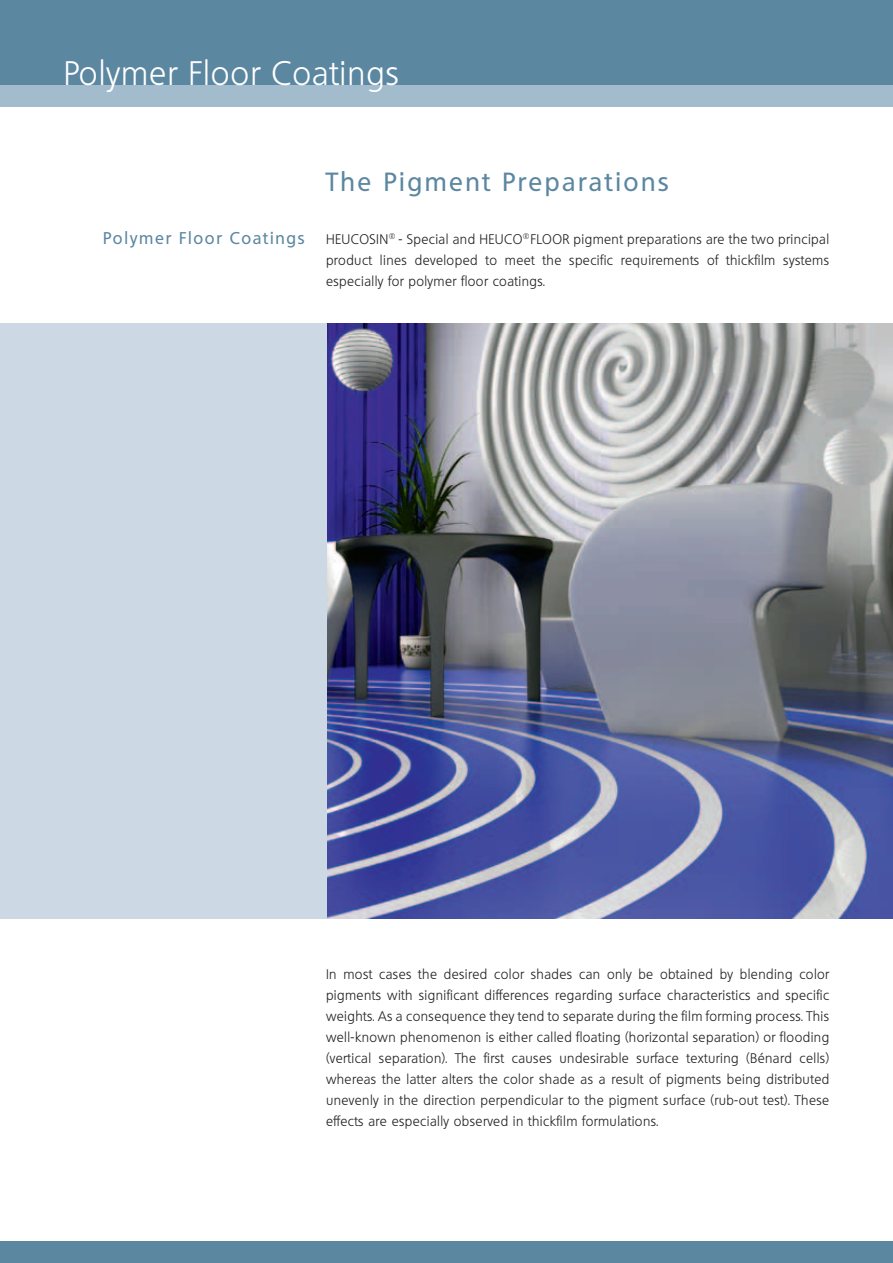
<style>
.page{position:relative;width:893px;height:1263px;background:#fff}
.page>*{position:absolute;margin:0;border:0;box-sizing:border-box;transform-origin:0 0}
.t1{font:300 33px "Quebec";letter-spacing:.03em;color:#fff}
.t2{font:500 25.5px "Quebec";letter-spacing:.1em;color:#5c87a1}
.t3{font:500 16.5px "Quebec";letter-spacing:.105em;color:#5c87a1}
.t4{font:300 13.5px/21px "Quebec";letter-spacing:.03em;color:#231f20;text-align:justify}
</style>
<div class="page">
<div style="left:0;top:0;width:893px;height:85px;background:#5c87a1"></div>
<div style="left:0;top:85px;width:893px;height:21px;background:#a2bbcd"></div>
<div style="left:0;top:1242px;width:893px;height:21px;background:#5c87a1"></div>
<img style="left:326px;top:323px;width:567px;height:595px">
<div style="left:0;top:323px;width:326px;height:595px;background:#ccd9e4"></div>
<h1 class="t1" style="left:64px;top:52px;width:337px">Polymer Floor Coatings</h1>
<p class="t3" style="left:103px;top:227px;width:203px">Polymer Floor Coatings</p>
<h2 class="t2" style="left:326px;top:165px;width:344px">The Pigment Preparations</h2>
<p class="t4" style="left:326px;top:228px;width:505px">HEUCOSIN<sup>®</sup> - Special and HEUCO<sup>®</sup>FLOOR pigment preparations are the two principal product lines developed to meet the specific requirements of thickfilm systems especially for polymer floor coatings.</p>
<p class="t4" style="left:326px;top:963px;width:505px">In most cases the desired color shades can only be obtained by blending color pigments with significant differences regarding surface characteristics and specific weights. As a consequence they tend to separate during the film forming process. This well-known phenomenon is either called floating (horizontal separation) or flooding (vertical separation). The first causes undesirable surface texturing (Bénard cells) whereas the latter alters the color shade as a result of pigments being distributed unevenly in the direction perpendicular to the pigment surface (rub-out test). These effects are especially observed in thickfilm formulations.</p>
</div>
